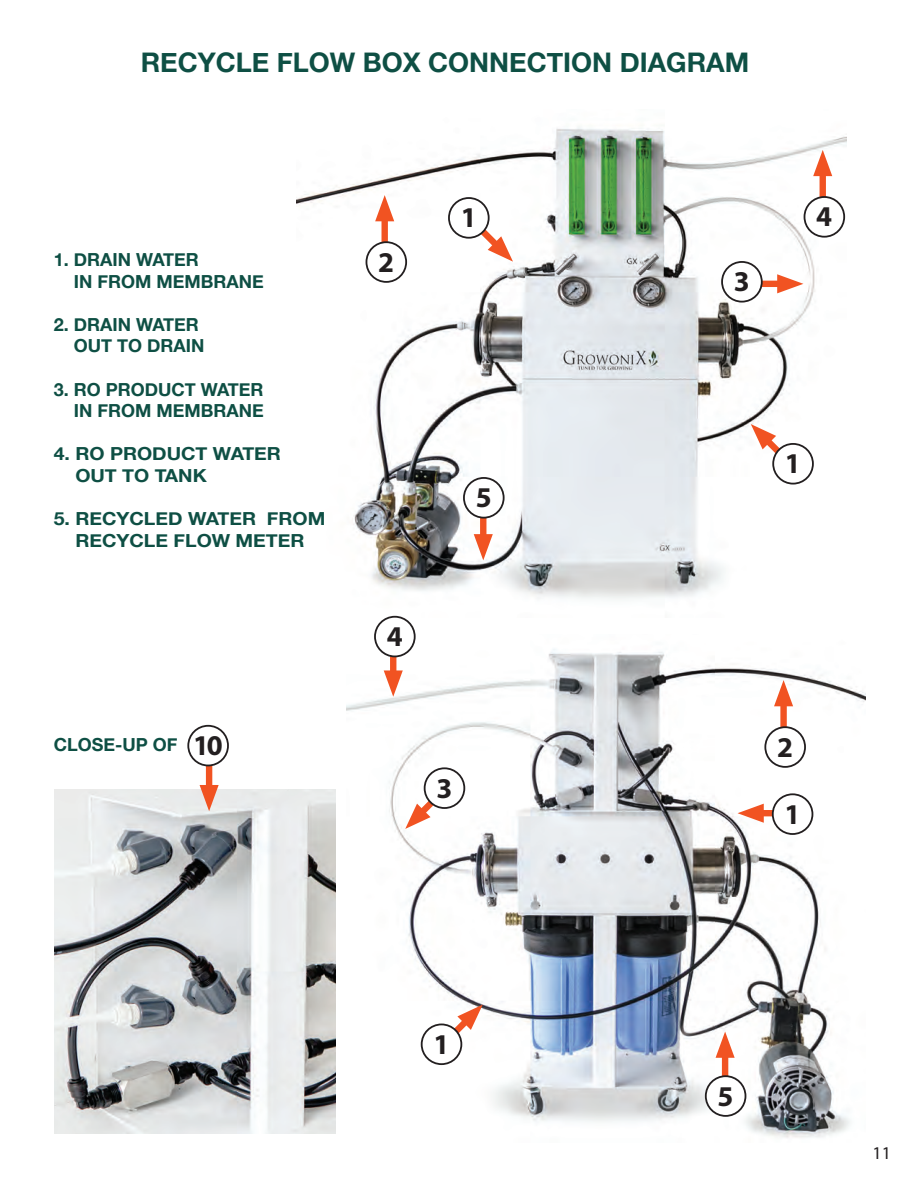
<style>
.page{position:relative;width:918px;height:1188px;background:#fff}
.page>*{position:absolute;margin:0;border:0;box-sizing:border-box;transform-origin:0 0}
.t1{font:700 28.8px "Myriad Pro";color:#231f20}
.t2{font:700 27px "Helvetica Neue";color:#0e4f44}
.t3{font:700 18px/21.6px "Helvetica Neue";color:#0e4f44}
.t4{font:700 18px/21.6px "Helvetica Neue";color:#0e4f44;scale:1.08 1}
.t5{font:18px "Myriad Pro";color:#231f20}
.s1{font-family:"Myriad Pro";font-size:28.8px;color:#231f20}
</style>
<div class="page">
<img style="left:296px;top:127px;width:550px;height:491px">
<img style="left:347px;top:641px;width:519px;height:497px">
<svg style="left:751px;top:424px;width:56px;height:57px"></svg>
<div style="left:773px;top:444px;width:40px;height:40px;background:#fff;border-radius:50%"></div>
<div style="left:772px;top:443px;width:42px;height:42px;border:2px solid #231f20;border-radius:50%"></div>
<div style="left:753px;top:810px;width:52px;height:6px;background:#f15322"></div>
<svg style="left:738px;top:804px;width:26px;height:19px"></svg>
<div style="left:773px;top:794px;width:39px;height:40px;background:#fff;border-radius:50%"></div>
<div style="left:772px;top:793px;width:41px;height:42px;border:2px solid #231f20;border-radius:50%"></div>
<svg style="left:426px;top:1005px;width:57px;height:56px"></svg>
<div style="left:422px;top:1024px;width:39px;height:40px;background:#fff;border-radius:50%"></div>
<div style="left:421px;top:1024px;width:41px;height:41px;border:2px solid #231f20;border-radius:50%"></div>
<svg style="left:405px;top:772px;width:57px;height:57px"></svg>
<div style="left:425px;top:768px;width:39px;height:40px;background:#fff;border-radius:50%"></div>
<div style="left:424px;top:767px;width:41px;height:42px;border:2px solid #231f20;border-radius:50%"></div>
<svg style="left:457px;top:205px;width:56px;height:57px"></svg>
<div style="left:449px;top:198px;width:40px;height:40px;background:#fff;border-radius:50%"></div>
<div style="left:448px;top:197px;width:42px;height:42px;border:2px solid #231f20;border-radius:50%"></div>
<div style="left:480px;top:493px;width:6px;height:52px;background:#f15322"></div>
<svg style="left:474px;top:534px;width:19px;height:26px"></svg>
<div style="left:464px;top:478px;width:40px;height:40px;background:#fff;border-radius:50%"></div>
<div style="left:463px;top:477px;width:42px;height:42px;border:2px solid #231f20;border-radius:50%"></div>
<div style="left:722px;top:1047px;width:6px;height:52px;background:#f15322"></div>
<svg style="left:716px;top:1032px;width:19px;height:26px"></svg>
<div style="left:706px;top:1076px;width:39px;height:40px;background:#fff;border-radius:50%"></div>
<div style="left:705px;top:1075px;width:41px;height:42px;border:2px solid #231f20;border-radius:50%"></div>
<div style="left:382px;top:210px;width:6px;height:52px;background:#f15322"></div>
<svg style="left:375px;top:195px;width:19px;height:26px"></svg>
<div style="left:366px;top:242px;width:40px;height:40px;background:#fff;border-radius:50%"></div>
<div style="left:366px;top:241px;width:41px;height:42px;border:2px solid #231f20;border-radius:50%"></div>
<div style="left:780px;top:695px;width:7px;height:52px;background:#f15322"></div>
<svg style="left:774px;top:680px;width:19px;height:26px"></svg>
<div style="left:765px;top:727px;width:40px;height:40px;background:#fff;border-radius:50%"></div>
<div style="left:764px;top:726px;width:42px;height:42px;border:2px solid #231f20;border-radius:50%"></div>
<div style="left:820px;top:165px;width:6px;height:52px;background:#f15322"></div>
<svg style="left:813px;top:150px;width:19px;height:26px"></svg>
<div style="left:804px;top:197px;width:40px;height:40px;background:#fff;border-radius:50%"></div>
<div style="left:804px;top:196px;width:41px;height:42px;border:2px solid #231f20;border-radius:50%"></div>
<div style="left:390px;top:630px;width:6px;height:51px;background:#f15322"></div>
<svg style="left:384px;top:670px;width:19px;height:27px"></svg>
<div style="left:375px;top:617px;width:40px;height:39px;background:#fff;border-radius:50%"></div>
<div style="left:374px;top:616px;width:42px;height:41px;border:2px solid #231f20;border-radius:50%"></div>
<div style="left:736px;top:281px;width:52px;height:6px;background:#f15322"></div>
<svg style="left:777px;top:274px;width:26px;height:19px"></svg>
<div style="left:722px;top:262px;width:40px;height:40px;background:#fff;border-radius:50%"></div>
<div style="left:721px;top:261px;width:42px;height:42px;border:2px solid #231f20;border-radius:50%"></div>
<img style="left:54px;top:789px;width:282px;height:345px">
<div style="left:206px;top:744px;width:6px;height:52px;background:#f15322"></div>
<svg style="left:200px;top:785px;width:19px;height:26px"></svg>
<div style="left:188px;top:726px;width:40px;height:39px;background:#fff;border-radius:50%"></div>
<div style="left:187px;top:725px;width:42px;height:41px;border:2px solid #231f20;border-radius:50%"></div>
<h2 class="t2" style="left:141px;top:41px;width:610px">RECYCLE FLOW BOX CONNECTION DIAGRAM</h2>
<p class="t3" style="left:74px;top:249px;width:191px;text-indent:-20px">1. DRAIN WATER<br>IN FROM MEMBRANE</p>
<p class="t3" style="left:74px;top:314px;width:132px;text-indent:-20px">2. DRAIN WATER<br>OUT TO DRAIN</p>
<p class="t3" style="left:54px;top:379px;width:211px;text-align:right">3. RO PRODUCT WATER<br>IN FROM MEMBRANE</p>
<p class="t4" style="left:75px;top:444px;width:192px;text-indent:-22px">4. RO PRODUCT WATER<br>OUT TO TANK</p>
<p class="t4" style="left:54px;top:509px;width:253px;text-align:center">5. RECYCLED WATER FROM<br>RECYCLE FLOW METER</p>
<p class="t3" style="left:54px;top:735px;width:171px">CLOSE-UP OF <span class="s1">10</span></p>
<h1 class="t1" style="left:378px;top:243px;width:17px">2</h1>
<h1 class="t1" style="left:461px;top:199px;width:17px">1</h1>
<h1 class="t1" style="left:387px;top:618px;width:17px">4</h1>
<h1 class="t1" style="left:476px;top:479px;width:17px">5</h1>
<h1 class="t1" style="left:436px;top:769px;width:17px">3</h1>
<h1 class="t1" style="left:734px;top:263px;width:17px">3</h1>
<h1 class="t1" style="left:816px;top:198px;width:17px">4</h1>
<h1 class="t1" style="left:785px;top:445px;width:17px">1</h1>
<h1 class="t1" style="left:777px;top:728px;width:17px">2</h1>
<h1 class="t1" style="left:785px;top:795px;width:17px">1</h1>
<h1 class="t1" style="left:433px;top:1025px;width:17px">1</h1>
<h1 class="t1" style="left:718px;top:1077px;width:17px">5</h1>
<p class="t5" style="left:873px;top:1142px;width:20px">11</p>
</div>
